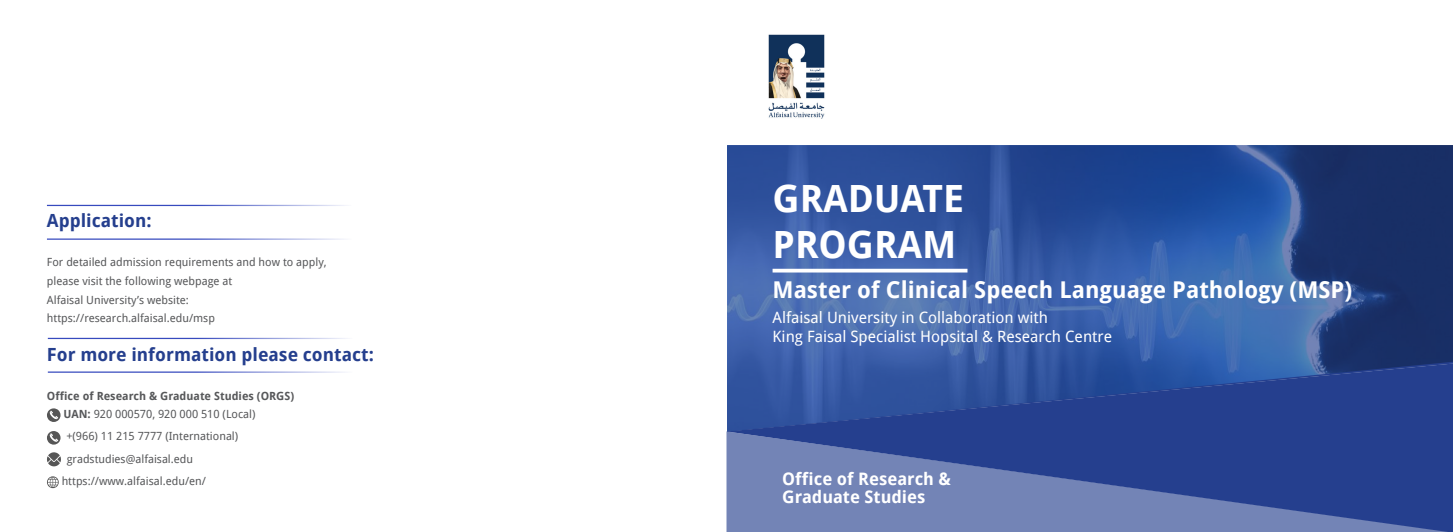
<style>
.page{position:relative;width:1453px;height:532px;background:#fff}
.page>*{position:absolute;margin:0;border:0;box-sizing:border-box;transform-origin:0 0}
.t1{font:700 37.5px/45px "Droid Sans";color:#fff}
.t2{font:700 23.12px "Droid Sans";color:#fff}
.t3{font:700 18.12px "Droid Sans";color:#253f8e}
.t4{font:700 17.12px "Droid Sans";color:#fff}
.t5{font:15.62px "Droid Sans";color:#fff}
.t6{font:11.25px "Droid Sans";color:#57585a}
.t7{font:700 11.25px "Droid Sans";color:#57585a}
.s1{font-weight:700}
</style>
<div class="page">
<svg style="left:727px;top:145px;width:726px;height:218px;background:#31559a"></svg>
<img style="left:768px;top:34px;width:57px;height:85px">
<hr style="left:772px;top:269px;width:195px;height:3px;background:#fff">
<svg style="left:47px;top:408px;width:14px;height:14px"></svg>
<svg style="left:47px;top:431px;width:14px;height:13px"></svg>
<svg style="left:47px;top:452px;width:14px;height:14px"></svg>
<svg style="left:47px;top:476px;width:12px;height:12px"></svg>
<hr style="left:47px;top:238px;width:305px;height:2px;background:#374abe">
<hr style="left:47px;top:205px;width:305px;height:1px;background:#374abe">
<hr style="left:48px;top:371px;width:305px;height:1px;background:#374abe">
<hr style="left:48px;top:338px;width:305px;height:1px;background:#374abe">
<svg style="left:726px;top:363px;width:727px;height:168px;background:#3e579d"></svg>
<p class="t3" style="left:47px;top:210px;width:106px">Application:</p>
<p class="t6" style="left:47px;top:256px;width:281px">For detailed admission requirements and how to apply,</p>
<p class="t6" style="left:47px;top:274px;width:187px">please visit the following webpage at</p>
<p class="t6" style="left:47px;top:293px;width:143px">Alfaisal University s’ website:</p>
<p class="t6" style="left:47px;top:311px;width:169px">https://research.alfaisal.edu/msp</p>
<p class="t3" style="left:47px;top:344px;width:328px">For more information please contact:</p>
<p class="t7" style="left:47px;top:389px;width:249px">Office of Research &amp; Graduate Studies (ORGS(</p>
<p class="t6" style="left:63px;top:407px;width:194px"><span class="s1">UAN:</span> 920 000570, 920 000 510 (Local(</p>
<p class="t6" style="left:66px;top:429px;width:173px">(+ 966) 11 215 7777 (International(</p>
<p class="t6" style="left:67px;top:452px;width:128px">gradstudies@alfaisal.edu</p>
<p class="t6" style="left:62px;top:475px;width:146px">https://www.alfaisal.edu/en/</p>
<p class="t1" style="left:772px;top:177px;width:193px">GRADUATE<br>PROGRAM</p>
<p class="t2" style="left:772px;top:276px;width:581px">Master of Clinical Speech Language Pathology (MSP(</p>
<p class="t5" style="left:772px;top:308px;width:277px">Alfaisal University in Collaboration with</p>
<p class="t5" style="left:772px;top:327px;width:341px">King Faisal Specialist Hopsital &amp; Research Centre</p>
<p class="t4" style="left:782px;top:468px;width:170px">Office of Research &amp;</p>
<p class="t4" style="left:782px;top:486px;width:145px">Graduate Studies</p>
</div>
